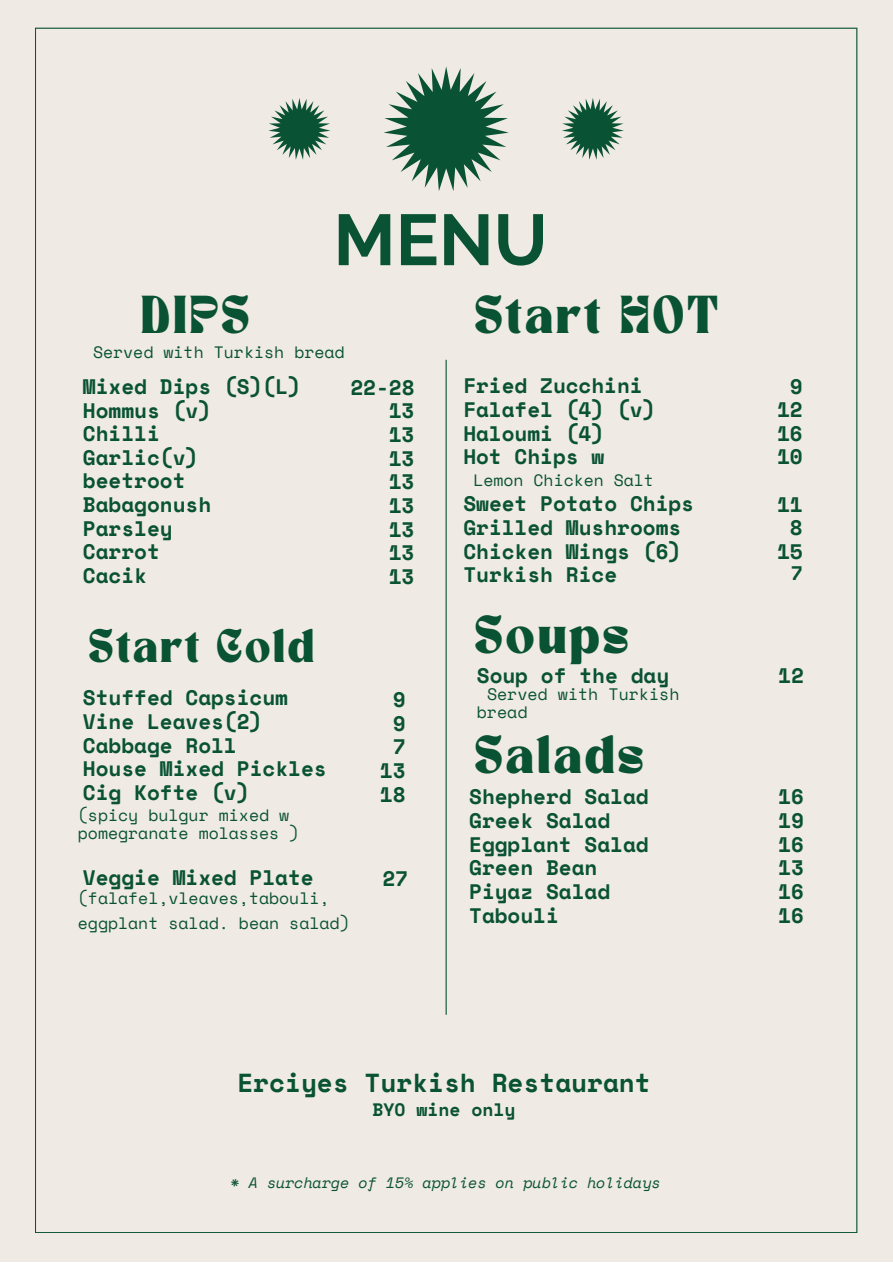
<style>
.page{position:relative;width:893px;height:1264px;background:#fff}
.page>*{position:absolute;margin:0;border:0;box-sizing:border-box;transform-origin:0 0}
.t1{font:700 71.85px "Raleway";color:#095234}
.t2{font:37.35px "TANNIMBUS";letter-spacing:.09em;color:#095234}
.t3{font:37.2px "TANNIMBUS";letter-spacing:.09em;color:#095234}
.t4{font:32.7px "TANNIMBUS";letter-spacing:.09em;color:#095234}
.t5{font:700 25.95px "Space Mono";color:#095234}
.t6{font:700 21px/23.5px "Space Mono";color:#095234}
.t7{font:700 20.85px/23.5px "Space Mono";color:#095234}
.t8{font:700 19.5px "Space Mono";color:#095234}
.t9{font:700 18px "Space Mono";color:#095234}
.t10{font:16.5px/18px "Space Mono";color:#095234}
.t11{font:16.35px "Space Mono";color:#095234}
.t12{font:italic 15px "Space Mono";color:#095234}
</style>
<div class="page">
<div style="left:0;top:0;width:892px;height:1261px;background:#efeae3"></div>
<svg style="left:384px;top:66px;width:124px;height:125px"></svg>
<svg style="left:562px;top:98px;width:62px;height:62px"></svg>
<svg style="left:268px;top:98px;width:62px;height:62px"></svg>
<hr style="left:445px;top:360px;width:1px;height:654px;background:#095234">
<p class="t3" style="left:141px;top:293px;width:110px">DIPS</p>
<p class="t1" style="left:333px;top:198px;width:216px">MENU</p>
<p class="t3" style="left:475px;top:293px;width:244px">Start HOT</p>
<p class="t10" style="left:93px;top:343px;width:253px">Served with Turkish bread</p>
<p class="t6" style="left:83px;top:374px;width:219px">Mixed Dips (S)(L)<br>Hommus (v)</p>
<p class="t6" style="left:83px;top:421px;width:78px">Chilli</p>
<p class="t6" style="left:83px;top:445px;width:117px">Garlic(v)</p>
<p class="t6" style="left:83px;top:468px;width:130px">beetroot<br>Babagonush</p>
<p class="t6" style="left:83px;top:516px;width:91px">Parsley</p>
<p class="t6" style="left:83px;top:539px;width:78px">Carrot</p>
<p class="t6" style="left:83px;top:563px;width:66px">Cacik</p>
<p class="t4" style="left:89px;top:627px;width:226px">Start Cold</p>
<p class="t6" style="left:83px;top:685px;width:207px">Stuffed Capsicum<br>Vine Leaves(2)<br>Cabbage Roll</p>
<p class="t6" style="left:83px;top:756px;width:245px">House Mixed Pickles<br>Cig Kofte (v)</p>
<p class="t10" style="left:78px;top:805px;width:223px">(spicy bulgur mixed w pomegranate molasses )</p>
<p class="t6" style="left:350px;top:375px;width:66px;text-align:right">22-28<br>13</p>
<p class="t6" style="left:389px;top:422px;width:27px">13</p>
<p class="t6" style="left:389px;top:446px;width:27px">13</p>
<p class="t6" style="left:389px;top:469px;width:27px">13</p>
<p class="t6" style="left:389px;top:493px;width:27px">13</p>
<p class="t6" style="left:389px;top:517px;width:27px">13</p>
<p class="t6" style="left:389px;top:540px;width:27px">13</p>
<p class="t6" style="left:389px;top:564px;width:27px">13</p>
<p class="t6" style="left:393px;top:687px;width:14px">9</p>
<p class="t6" style="left:393px;top:711px;width:14px">9</p>
<p class="t6" style="left:380px;top:734px;width:27px;text-align:justify;text-indent:13px">7<br>13<br>18</p>
<p class="t6" style="left:83px;top:865px;width:232px">Veggie Mixed Plate</p>
<p class="t10" style="left:78px;top:889px;width:253px">(falafel,vleaves,tabouli,</p>
<p class="t10" style="left:78px;top:913px;width:273px">eggplant salad. bean salad)</p>
<p class="t6" style="left:382px;top:866px;width:27px">27</p>
<p class="t7" style="left:463px;top:374px;width:194px">Fried Zucchini<br>Falafel (4) (v)<br>Haloumi (4)</p>
<p class="t7" style="left:463px;top:444px;width:142px">Hot Chips w</p>
<p class="t11" style="left:473px;top:467px;width:182px">Lemon Chicken Salt</p>
<p class="t6" style="left:463px;top:491px;width:232px">Sweet Potato Chips<br>Grilled Mushrooms<br>Chicken Wings (6)<br>Turkish Rice</p>
<p class="t2" style="left:475px;top:613px;width:155px">Soups</p>
<p class="t6" style="left:477px;top:663px;width:194px">Soup of the day</p>
<p class="t10" style="left:487px;top:684px;width:194px">Served with Turkish</p>
<p class="t10" style="left:477px;top:702px;width:52px">bread</p>
<p class="t2" style="left:475px;top:733px;width:169px">Salads</p>
<p class="t6" style="left:469px;top:784px;width:181px">Shepherd Salad<br>Greek Salad<br>Eggplant Salad<br>Green Bean<br>Piyaz Salad<br>Tabouli</p>
<p class="t5" style="left:237px;top:1062px;width:415px">Erciyes Turkish Restaurant</p>
<p class="t9" style="left:372px;top:1096px;width:144px">BYO wine only</p>
<p class="t12" style="left:230px;top:1170px;width:431px">* A surcharge of 15% applies on public holidays</p>
<p class="t6" style="left:777px;top:374px;width:27px;text-align:justify;text-indent:13px">9<br>12<br>16<br>10</p>
<p class="t6" style="left:777px;top:492px;width:27px;text-align:right">11<br>8<br>15</p>
<p class="t8" style="left:790px;top:558px;width:13px">7</p>
<p class="t6" style="left:778px;top:663px;width:27px">12</p>
<p class="t6" style="left:778px;top:784px;width:27px;text-align:justify">16<br>19<br>16<br>13<br>16<br>16</p>
</div>
